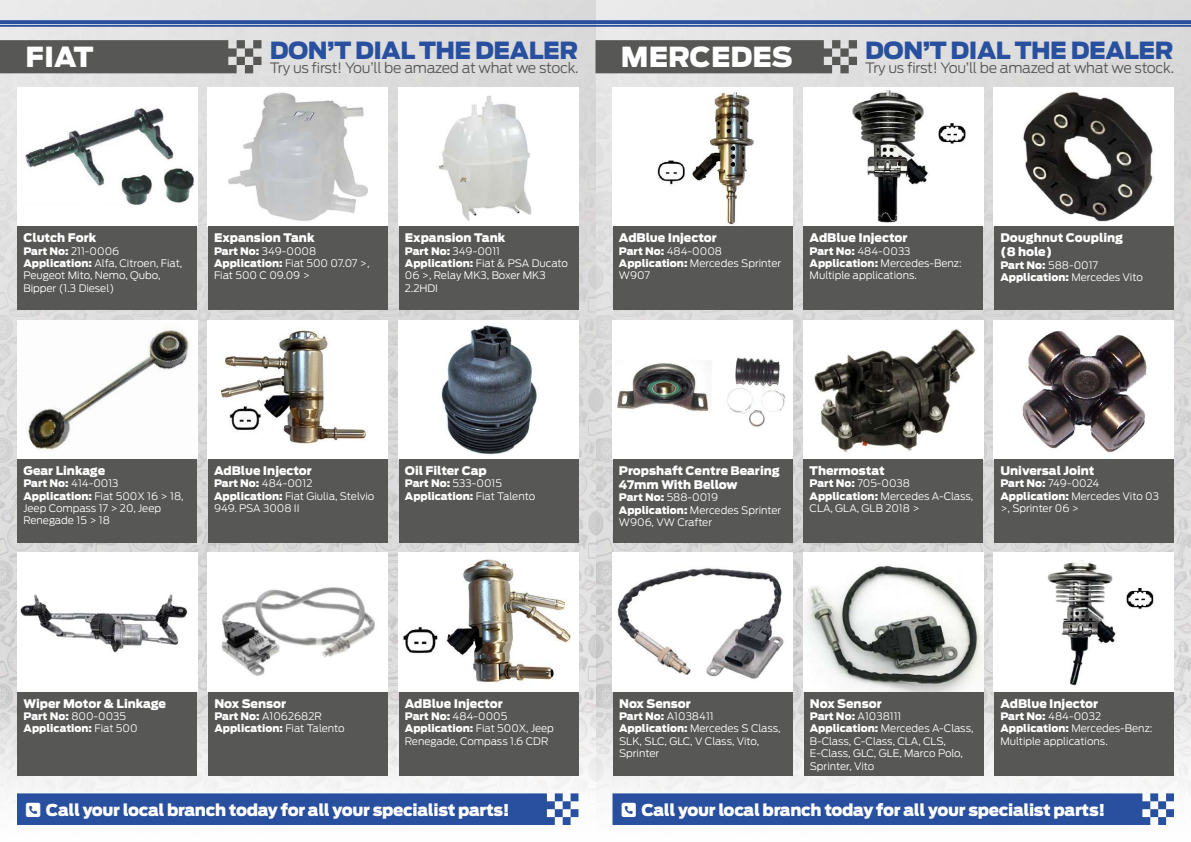
<style>
.page{position:relative;width:1191px;height:842px;background:#fff}
.page>*{position:absolute;margin:0;border:0;box-sizing:border-box;transform-origin:0 0}
.t1{font:900 27.4px "Antenna";color:#fff}
.t2{font:900 23.5px "Antenna";letter-spacing:-.02em;color:#29509f}
.t3{font:900 16.2px "Antenna";letter-spacing:-.02em;color:#fff}
.t4{font:300 14.2px "Antenna";letter-spacing:-.025em;color:#575756}
.t5{font:900 11.8px/14.1px "Antenna";color:#fff}
.t6{font:300 10.3px/12.4px "Antenna";color:#fff}
.t7{font:900 10.3px/12.4px "Antenna";color:#fff}
.s1{font-weight:900}
.s2{font-weight:300}
</style>
<div class="page">
<img style="left:0;top:0;width:1191px;height:697px">
<div style="left:595px;top:697px;width:596px;height:145px;background:linear-gradient(to bottom,#d5d5d5,#fff)"></div>
<div style="left:0;top:697px;width:595px;height:145px;background:linear-gradient(to bottom,#d6d5d5,#fff)"></div>
<svg style="left:0;top:20px;width:1191px;height:7px"></svg>
<div style="left:17px;top:87px;width:180px;height:140px;background:#fff"></div>
<img style="left:25px;top:108px;width:169px;height:98px">
<img style="left:17px;top:320px;width:180px;height:139px">
<div style="left:208px;top:87px;width:180px;height:140px;background:#fff"></div>
<img style="left:228px;top:92px;width:139px;height:135px">
<div style="left:208px;top:320px;width:180px;height:139px;background:#fff"></div>
<img style="left:222px;top:328px;width:145px;height:117px">
<div style="left:17px;top:553px;width:180px;height:139px;background:#fff"></div>
<img style="left:20px;top:594px;width:168px;height:58px">
<div style="left:398px;top:87px;width:180px;height:140px;background:#fff"></div>
<img style="left:435px;top:95px;width:107px;height:132px">
<div style="left:398px;top:320px;width:180px;height:139px;background:#fff"></div>
<img style="left:441px;top:325px;width:96px;height:130px">
<div style="left:208px;top:553px;width:180px;height:139px;background:#fff"></div>
<img style="left:221px;top:587px;width:154px;height:89px">
<img style="left:398px;top:553px;width:180px;height:139px">
<div style="left:17px;top:227px;width:180px;height:83px;background:#575756"></div>
<div style="left:17px;top:459px;width:180px;height:84px;background:#575756"></div>
<div style="left:208px;top:227px;width:180px;height:83px;background:#575756"></div>
<div style="left:208px;top:459px;width:180px;height:84px;background:#575756"></div>
<div style="left:17px;top:692px;width:180px;height:84px;background:#575756"></div>
<div style="left:398px;top:227px;width:180px;height:83px;background:#575756"></div>
<div style="left:398px;top:459px;width:180px;height:84px;background:#575756"></div>
<div style="left:208px;top:692px;width:180px;height:84px;background:#575756"></div>
<div style="left:398px;top:692px;width:180px;height:84px;background:#575756"></div>
<svg style="left:0;top:40px;width:261px;height:33px"></svg>
<div style="left:612px;top:87px;width:180px;height:140px;background:#fff"></div>
<img style="left:641px;top:87px;width:123px;height:140px">
<div style="left:612px;top:320px;width:180px;height:139px;background:#fff"></div>
<img style="left:616px;top:357px;width:170px;height:70px">
<img style="left:803px;top:87px;width:180px;height:140px">
<div style="left:803px;top:320px;width:180px;height:139px;background:#fff"></div>
<img style="left:814px;top:329px;width:162px;height:123px">
<div style="left:612px;top:553px;width:180px;height:139px;background:#fff"></div>
<img style="left:617px;top:568px;width:167px;height:111px">
<div style="left:994px;top:87px;width:180px;height:140px;background:#fff"></div>
<img style="left:1009px;top:91px;width:149px;height:136px">
<div style="left:994px;top:320px;width:180px;height:139px;background:#fff"></div>
<img style="left:1022px;top:330px;width:125px;height:123px">
<img style="left:803px;top:553px;width:180px;height:139px">
<img style="left:994px;top:553px;width:180px;height:138px">
<div style="left:612px;top:227px;width:180px;height:83px;background:#575756"></div>
<div style="left:612px;top:459px;width:180px;height:84px;background:#575756"></div>
<div style="left:803px;top:227px;width:180px;height:83px;background:#575756"></div>
<div style="left:803px;top:459px;width:180px;height:84px;background:#575756"></div>
<div style="left:613px;top:692px;width:179px;height:84px;background:#575756"></div>
<div style="left:994px;top:227px;width:180px;height:83px;background:#575756"></div>
<div style="left:994px;top:459px;width:180px;height:84px;background:#575756"></div>
<div style="left:803px;top:692px;width:180px;height:84px;background:#575756"></div>
<div style="left:994px;top:692px;width:180px;height:84px;background:#575756"></div>
<svg style="left:595px;top:40px;width:262px;height:33px"></svg>
<div style="left:17px;top:793px;width:561px;height:32px;background:#29509f"></div>
<svg style="left:612px;top:793px;width:562px;height:32px"></svg>
<h1 class="t1" style="left:25px;top:40px;width:70px">FIAT</h1>
<h2 class="t2" style="left:270px;top:36px;width:310px">DON’T DIAL THE DEALER</h2>
<h3 class="t4" style="left:270px;top:60px;width:310px">Try us first! You’ll be amazed at what we stock.</h3>
<h1 class="t1" style="left:621px;top:40px;width:173px">MERCEDES</h1>
<h2 class="t2" style="left:865px;top:36px;width:310px">DON’T DIAL THE DEALER</h2>
<h3 class="t4" style="left:865px;top:60px;width:310px">Try us first! You’ll be amazed at what we stock.</h3>
<p class="t5" style="left:23px;top:231px;width:74px">Clutch Fork</p>
<p class="t6" style="left:23px;top:245px;width:160px"><span class="s1">Part No:</span> 211-0006<br><span class="s1">Application:</span> Alfa, Citroen, Fiat,<br>Peugeot Mito, Nemo, Qubo,<br>Bipper (1.3 Diesel)</p>
<p class="t5" style="left:214px;top:231px;width:102px">Expansion Tank</p>
<p class="t6" style="left:214px;top:245px;width:157px"><span class="s1">Part No:</span> 349-0008<br><span class="s1">Application:</span> Fiat 500 07.07 &gt;,<br>Fiat 500 C 09.09 &gt;</p>
<p class="t5" style="left:405px;top:231px;width:102px">Expansion Tank</p>
<p class="t6" style="left:405px;top:245px;width:165px"><span class="s1">Part No:</span> 349-0011<br><span class="s1">Application:</span> Fiat &amp; PSA Ducato<br>06 &gt;, Relay MK3, Boxer MK3<br>2.2HDI</p>
<p class="t5" style="left:619px;top:231px;width:99px">AdBlue Injector</p>
<p class="t6" style="left:619px;top:245px;width:164px"><span class="s1">Part No:</span> 484-0008<br><span class="s1">Application:</span> Mercedes Sprinter<br>W907</p>
<p class="t5" style="left:809px;top:231px;width:99px">AdBlue Injector</p>
<p class="t6" style="left:809px;top:245px;width:154px"><span class="s1">Part No:</span> 484-0033<br><span class="s1">Application:</span> Mercedes-Benz:<br>Multiple applications.</p>
<p class="t5" style="left:1000px;top:231px;width:124px">Doughnut Coupling (8 hole)</p>
<p class="t6" style="left:1000px;top:259px;width:144px"><span class="s1">Part No:</span> 588-0017<br><span class="s1">Application:</span> Mercedes Vito</p>
<p class="t5" style="left:23px;top:464px;width:83px">Gear Linkage</p>
<p class="t6" style="left:23px;top:477px;width:162px"><span class="s1">Part No:</span> 414-0013<br><span class="s1">Application:</span> Fiat 500X 16 &gt; 18,<br>Jeep Compass 17 &gt; 20, Jeep<br>Renegade 15 &gt; 18</p>
<p class="t5" style="left:214px;top:464px;width:99px">AdBlue Injector</p>
<p class="t6" style="left:214px;top:477px;width:162px"><span class="s1">Part No:</span> 484-0012<br><span class="s1">Application:</span> Fiat Giulia, Stelvio<br>949. PSA 3008 II</p>
<p class="t5" style="left:405px;top:464px;width:83px">Oil Filter Cap</p>
<p class="t7" style="left:405px;top:477px;width:132px">Part No: <span class="s2">533-0015<br></span>Application: <span class="s2">Fiat Talento</span></p>
<p class="t5" style="left:619px;top:464px;width:162px">Propshaft Centre Bearing<br>47mm With Bellow</p>
<p class="t6" style="left:619px;top:492px;width:164px"><span class="s1">Part No:</span> 588-0019<br><span class="s1">Application:</span> Mercedes Sprinter<br>W906, VW Crafter</p>
<p class="t5" style="left:809px;top:464px;width:77px">Thermostat</p>
<p class="t6" style="left:809px;top:477px;width:165px"><span class="s1">Part No:</span> 705-0038<br><span class="s1">Application:</span> Mercedes A-Class,<br>CLA, GLA, GLB 2018 &gt;</p>
<p class="t5" style="left:1000px;top:464px;width:96px">Universal Joint</p>
<p class="t6" style="left:1000px;top:477px;width:160px"><span class="s1">Part No:</span> 749-0024<br><span class="s1">Application:</span> Mercedes Vito 03 &gt;, Sprinter 06 &gt;</p>
<p class="t5" style="left:24px;top:696px;width:144px">Wiper Motor &amp; Linkage</p>
<p class="t7" style="left:24px;top:710px;width:115px">Part No: <span class="s2">800-0035<br></span>Application: <span class="s2">Fiat 500</span></p>
<p class="t5" style="left:214px;top:696px;width:73px">Nox Sensor</p>
<p class="t6" style="left:214px;top:710px;width:132px"><span class="s1">Part No:</span> A1062682R<br><span class="s1">Application:</span> Fiat Talento</p>
<p class="t5" style="left:405px;top:696px;width:99px">AdBlue Injector</p>
<p class="t6" style="left:405px;top:710px;width:151px"><span class="s1">Part No:</span> 484-0005<br><span class="s1">Application:</span> Fiat 500X, Jeep<br>Renegade, Compass 1.6 CDR</p>
<p class="t5" style="left:619px;top:696px;width:73px">Nox Sensor</p>
<p class="t6" style="left:619px;top:710px;width:163px"><span class="s1">Part No:</span> A1038411<br><span class="s1">Application:</span> Mercedes S Class,<br>SLK, SLC, GLC, V Class, Vito,<br>Sprinter</p>
<p class="t5" style="left:810px;top:696px;width:73px">Nox Sensor</p>
<p class="t6" style="left:810px;top:710px;width:165px"><span class="s1">Part No:</span> A1038111<br><span class="s1">Application:</span> Mercedes A-Class,<br>B-Class, C-Class, CLA, CLS,<br>E-Class, GLC, GLE, Marco Polo,<br>Sprinter, Vito</p>
<p class="t5" style="left:1000px;top:696px;width:99px">AdBlue Injector</p>
<p class="t6" style="left:1000px;top:710px;width:154px"><span class="s1">Part No:</span> 484-0032<br><span class="s1">Application:</span> Mercedes-Benz:<br>Multiple applications.</p>
<h3 class="t3" style="left:46px;top:799px;width:465px">Call your local branch today for all your specialist parts!</h3>
<h3 class="t3" style="left:641px;top:799px;width:465px">Call your local branch today for all your specialist parts!</h3>
</div>
